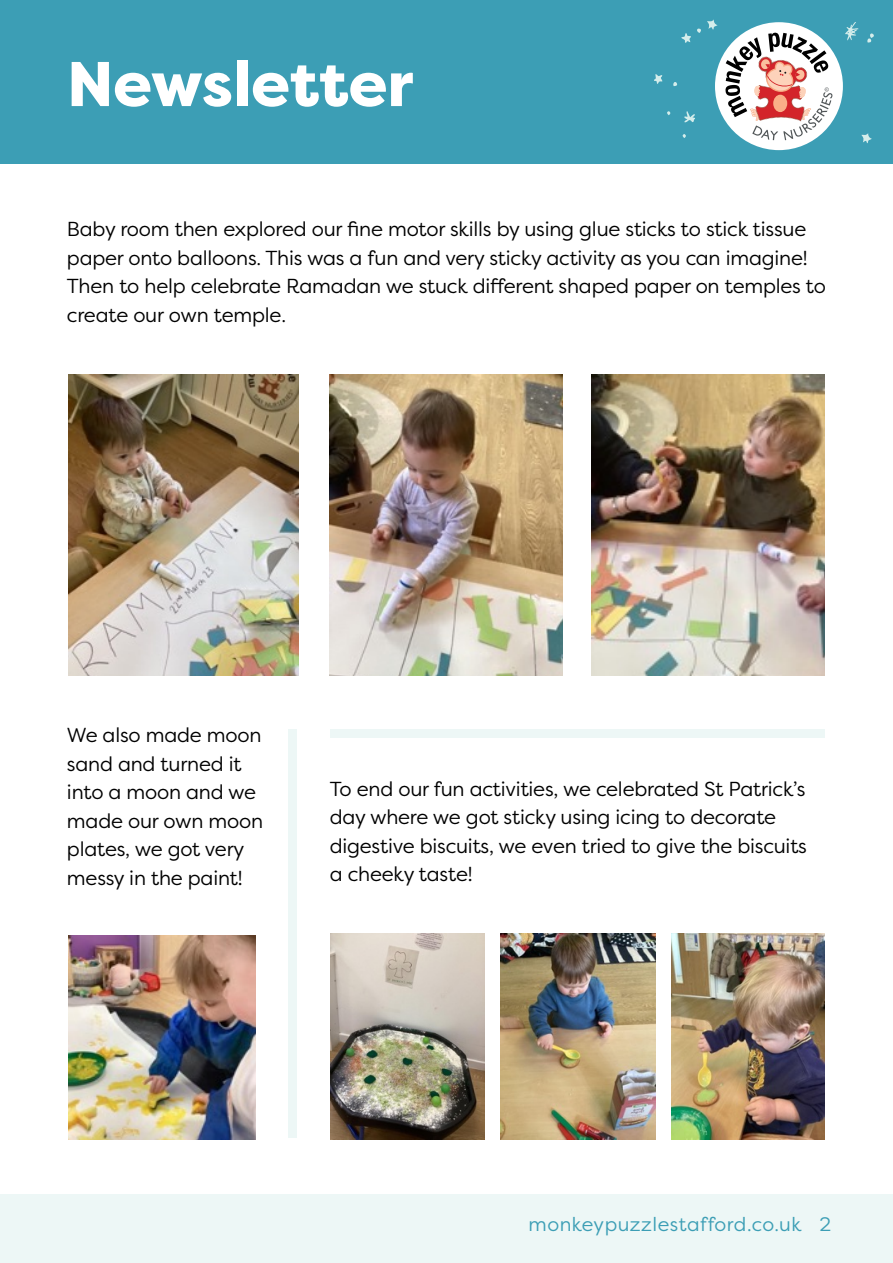
<style>
.page{position:relative;width:893px;height:1263px;background:#fff}
.page>*{position:absolute;margin:0;border:0;box-sizing:border-box;transform-origin:0 0}
.t1{font:800 63px "Filson Pro";letter-spacing:-.005em;color:#fff}
.t2{font:20.25px/28.5px "Filson Pro";letter-spacing:-.01em;color:#000}
.t3{font:19.5px "Filson Pro";letter-spacing:.025em;color:#3c9eb5}
</style>
<div class="page">
<div style="left:0;top:0;width:893px;height:164px;background:#3c9eb5"></div>
<div style="left:715px;top:22px;width:128px;height:128px;background:#fff;border-radius:50%"></div>
<svg style="left:725px;top:33px;width:107px;height:107px"></svg>
<svg style="left:654px;top:74px;width:8px;height:10px"></svg>
<svg style="left:673px;top:82px;width:4px;height:4px"></svg>
<svg style="left:861px;top:133px;width:11px;height:10px"></svg>
<svg style="left:845px;top:22px;width:13px;height:18px"></svg>
<svg style="left:867px;top:33px;width:7px;height:10px"></svg>
<svg style="left:681px;top:33px;width:10px;height:10px"></svg>
<svg style="left:697px;top:19px;width:21px;height:14px"></svg>
<svg style="left:684px;top:111px;width:11px;height:11px"></svg>
<svg style="left:682px;top:134px;width:4px;height:4px"></svg>
<svg style="left:667px;top:111px;width:3px;height:4px"></svg>
<div style="left:0;top:1195px;width:893px;height:68px;background:#edf7f6"></div>
<img style="left:68px;top:374px;width:231px;height:301px">
<img style="left:329px;top:374px;width:234px;height:301px">
<img style="left:592px;top:374px;width:233px;height:301px">
<img style="left:68px;top:936px;width:187px;height:203px">
<img style="left:330px;top:933px;width:154px;height:206px">
<img style="left:500px;top:933px;width:155px;height:206px">
<img style="left:671px;top:933px;width:154px;height:206px">
<div style="left:330px;top:729px;width:495px;height:9px;background:#edf7f6"></div>
<div style="left:288px;top:729px;width:9px;height:408px;background:#edf7f6"></div>
<h1 class="t1" style="left:67px;top:45px;width:348px">Newsletter</h1>
<p class="t2" style="left:67px;top:214px;width:760px">Baby room then explored our fine motor skills by using glue sticks to stick tissue paper onto balloons. This was a fun and very sticky activity as you can imagine!<br>Then to help celebrate Ramadan we stuck different shaped paper on temples to create our own temple.</p>
<p class="t2" style="left:67px;top:720px;width:198px">We also made moon sand and turned it into a moon and we made our own moon plates, we got very messy in the paint!</p>
<p class="t2" style="left:330px;top:774px;width:479px">To end our fun activities, we celebrated St Patrick’s day where we got sticky using icing to decorate digestive biscuits, we even tried to give the biscuits a cheeky taste!</p>
<p class="t3" style="left:528px;top:1212px;width:304px">monkeypuzzlestafford.co.uk 2</p>
</div>
